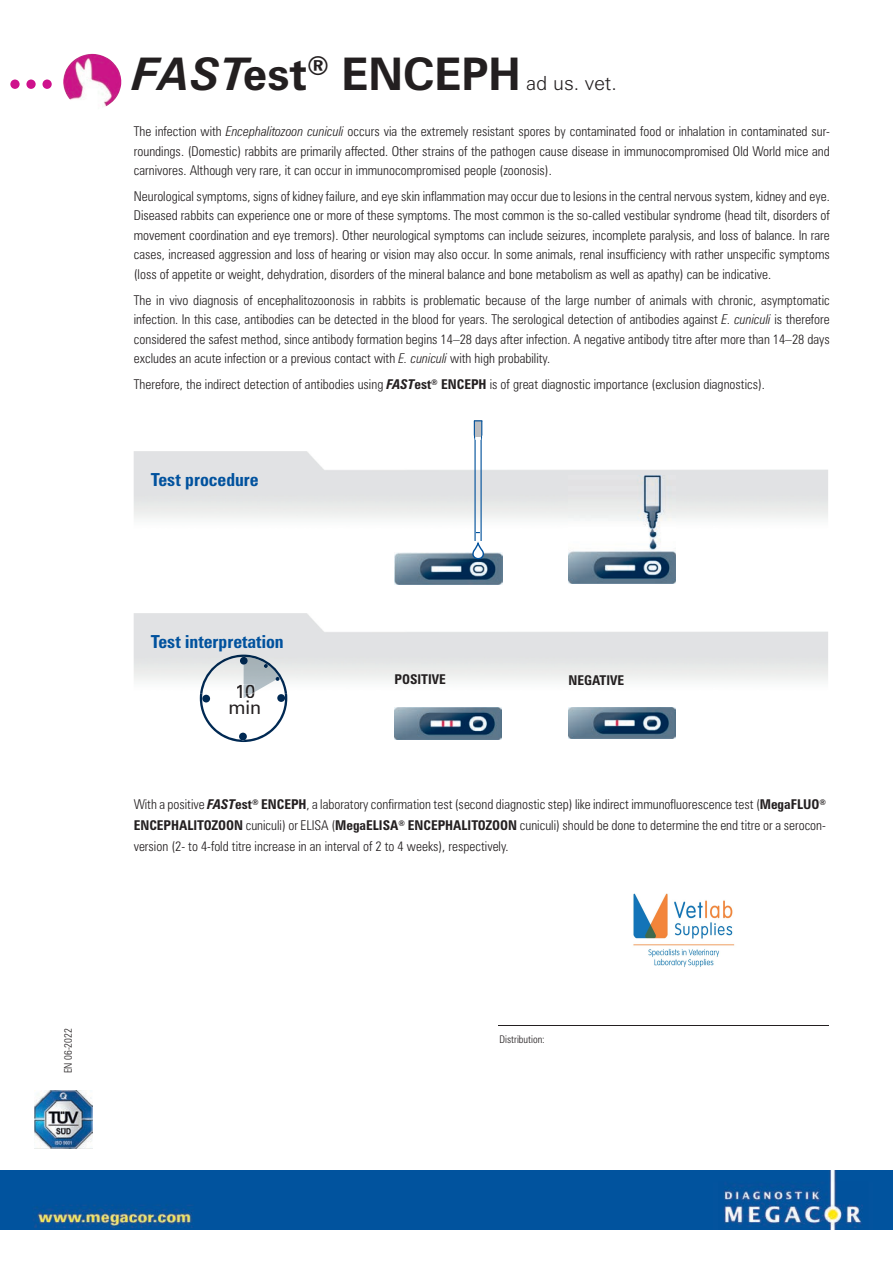
<style>
.page{position:relative;width:893px;height:1263px;background:#fff}
.page>*{position:absolute;margin:0;border:0;box-sizing:border-box;transform-origin:0 0}
.t1{font:700 45px "Zurich BT";color:#231f20}
.t2{font:300 19.5px "Zurich BT";color:#231f20}
.t3{font:18.75px/16.5px "Zurich BT";color:#231f20;text-align:center}
.t4{font:700 condensed 18px "Zurich BT";color:#01529e}
.t5{font:300 condensed 13.5px/19.5px "Zurich BT";color:#231f20;text-align:justify}
.t6{font:700 condensed 13.5px "Zurich BT";color:#231f20}
.t7{font:300 condensed 10.5px "Zurich BT";color:#231f20}
.s1{font-style:italic}
.s2{font-weight:700;font-style:italic}
.s3{font-weight:700}
</style>
<div class="page">
<img style="left:63px;top:54px;width:58px;height:53px">
<div style="left:42px;top:80px;width:10px;height:9px;background:#ce118c;border-radius:50%"></div>
<div style="left:26px;top:80px;width:10px;height:9px;background:#ce118c;border-radius:50%"></div>
<div style="left:10px;top:80px;width:10px;height:9px;background:#ce118c;border-radius:50%"></div>
<hr style="left:498px;top:1026px;width:331px;height:1px;background:#231f20">
<img style="left:35px;top:1090px;width:58px;height:58px">
<img style="left:0;top:1170px;width:893px;height:59px">
<img style="left:394px;top:553px;width:108px;height:32px">
<img style="left:568px;top:475px;width:108px;height:108px">
<img style="left:568px;top:707px;width:108px;height:31px">
<img style="left:394px;top:708px;width:108px;height:31px">
<img style="left:200px;top:655px;width:87px;height:22px">
<svg style="left:240px;top:657px;width:8px;height:8px"></svg>
<svg style="left:264px;top:664px;width:4px;height:4px"></svg>
<svg style="left:200px;top:677px;width:87px;height:65px"></svg>
<hr style="left:480px;top:438px;width:2px;height:103px;background:#01519b">
<hr style="left:474px;top:438px;width:2px;height:103px;background:#01519b">
<svg style="left:473px;top:420px;width:10px;height:21px"></svg>
<svg style="left:472px;top:542px;width:12px;height:17px"></svg>
<img style="left:633px;top:893px;width:102px;height:74px">
<h1 class="t1" style="left:133px;top:47px;width:389px"><span class="s1">FAST</span>est<sup>®</sup> ENCEPH</h1>
<h2 class="t2" style="left:526px;top:71px;width:92px">ad us. vet.</h2>
<p class="t5" style="left:134px;top:123px;width:697px">The infection with <span class="s1">Encephalitozoon cuniculi</span> occurs via the extremely resistant spores by contaminated food or inhalation in contaminated sur&shy;roundings. (Domestic) rabbits are primarily affected. Other strains of the pathogen cause disease in immunocompromised Old World mice and carnivores. Although very rare, it can occur in immunocompromised people (zoonosis).</p>
<p class="t5" style="left:134px;top:188px;width:697px">Neurological symptoms, signs of kidney failure, and eye skin inflammation may occur due to lesions in the central nervous system, kidney and eye.<br>Diseased rabbits can experience one or more of these symptoms. The most common is the so-called vestibular syndrome (head tilt, disorders of movement coordination and eye tremors). Other neurological symptoms can include seizures, incomplete paralysis, and loss of balance. In rare cases, increased aggression and loss of hearing or vision may also occur. In some animals, renal insufficiency with rather unspecific symptoms (loss of appetite or weight, dehydration, disorders of the mineral balance and bone metabolism as well as apathy) can be indicative.</p>
<p class="t5" style="left:134px;top:291px;width:697px">The in vivo diagnosis of encephalitozoonosis in rabbits is problematic because of the large number of animals with chronic, asymptomatic infection. In this case, antibodies can be detected in the blood for years. The serological detection of antibodies against <span class="s1">E. cuniculi</span> is therefore considered the safest method, since antibody formation begins 14–28 days after infection. A negative antibody titre after more than 14–28 days excludes an acute infection or a previous contact with <span class="s1">E. cuniculi</span> with high probability.</p>
<p class="t5" style="left:134px;top:376px;width:633px">Therefore, the indirect detection of antibodies using <span class="s2">FAST</span><span class="s3">est</span><sup>®</sup> <span class="s3">ENCEPH</span> is of great diagnostic importance (exclusion diagnostics).</p>
<h3 class="t4" style="left:151px;top:469px;width:109px">Test procedure</h3>
<h3 class="t4" style="left:151px;top:631px;width:134px">Test interpretation</h3>
<h3 class="t3" style="left:228px;top:683px;width:34px">10 min</h3>
<p class="t6" style="left:394px;top:671px;width:53px">POSITIVE</p>
<p class="t6" style="left:568px;top:672px;width:57px">NEGATIVE</p>
<p class="t5" style="left:134px;top:795px;width:694px;line-height:21px">With a positive <span class="s2">FAST</span><span class="s3">est</span><sup>®</sup> <span class="s3">ENCEPH</span>, a laboratory confirmation test (second diagnostic step) like indirect immunofluorescence test (<span class="s3">MegaFLUO</span><sup>® </sup><span class="s3">ENCEPHALITOZOON</span> cuniculi) or ELISA (<span class="s3">MegaELISA</span><sup>®</sup> <span class="s3">ENCEPHALITOZOON</span> cuniculi) should be done to determine the end titre or a serocon&shy;version (2- to 4-fold titre increase in an interval of 2 to 4 weeks), respectively.</p>
<p class="t7" style="left:64px;top:1073px;width:47px;rotate:-90deg">EN 06-2022</p>
<p class="t7" style="left:499px;top:1036px;width:47px">Distribution:</p>
</div>
